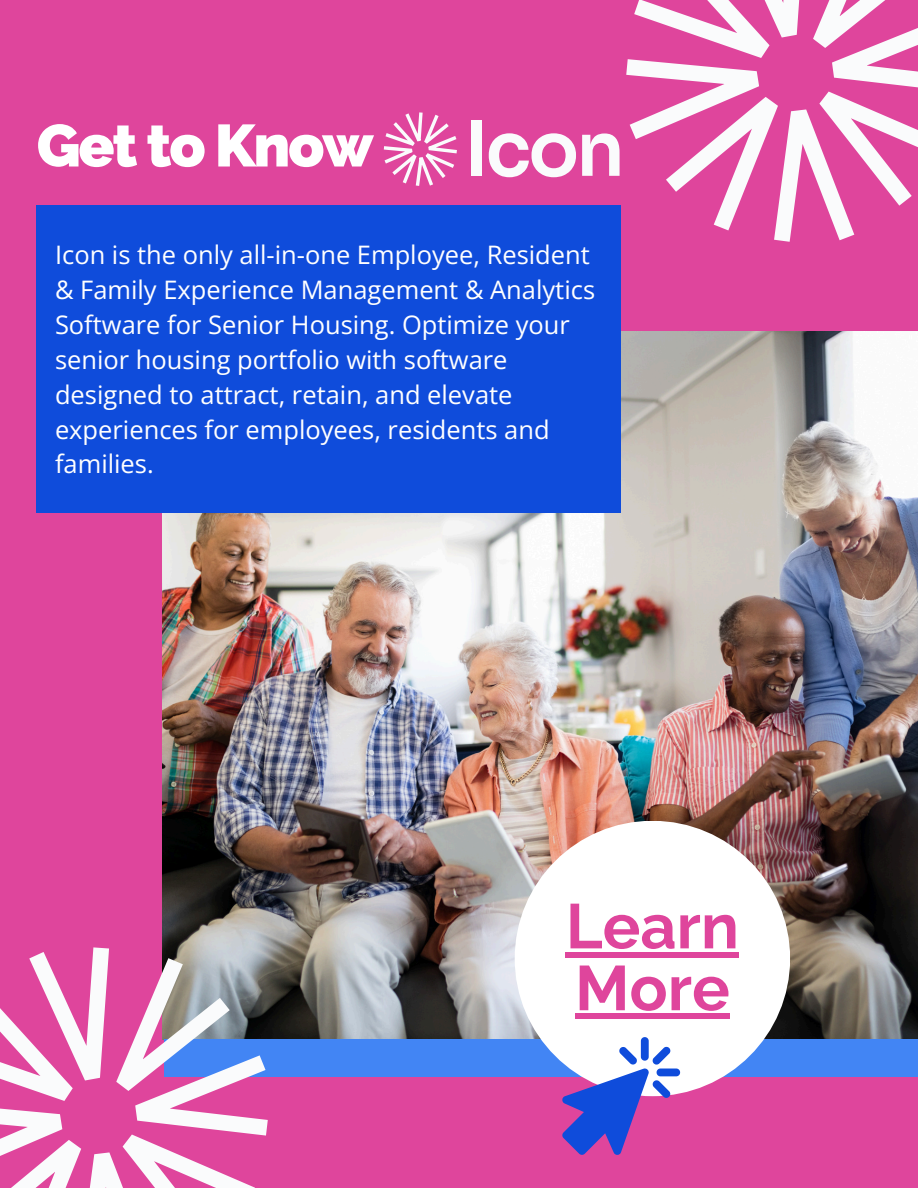
<style>
.page{position:relative;width:918px;height:1188px;background:#df459c}
.page>*{position:absolute;margin:0;border:0;box-sizing:border-box;transform-origin:0 0}
.t1{font:700 63px/61.8px "Raleway";color:#df459c}
.t2{font:900 59.4px "Raleway";letter-spacing:-.035em;color:#fff}
.t3{font:25.5px/34.8px "Open Sans";color:#fff}
</style>
<div class="page">
<img style="left:162px;top:332px;width:756px;height:707px">
<div style="left:37px;top:206px;width:584px;height:307px;background:#0f4cdb"></div>
<div style="left:164px;top:1039px;width:754px;height:38px;background:#4285f4"></div>
<svg style="left:383px;top:112px;width:74px;height:74px"></svg>
<div style="left:471px;top:121px;width:11px;height:55px;background:#fafbfc"></div>
<svg style="left:489px;top:133px;width:87px;height:44px"></svg>
<div style="left:515px;top:821px;width:275px;height:275px;background:#fff;border-radius:50%"></div>
<svg style="left:562px;top:1037px;width:118px;height:118px"></svg>
<svg style="left:582px;top:0;width:336px;height:242px"></svg>
<div style="left:566px;top:952px;width:173px;height:5px;background:#df459c"></div>
<div style="left:575px;top:1014px;width:155px;height:5px;background:#df459c"></div>
<svg style="left:0;top:943px;width:275px;height:245px"></svg>
<p class="t2" style="left:37px;top:111px;width:338px">Get to Know</p>
<h1 class="t3" style="left:55px;top:237px;width:542px">Icon is the only all-in-one Employee, Resident &amp; Family Experience Management &amp; Analytics Software for Senior Housing. Optimize your senior housing portfolio with software designed to attract, retain, and elevate experiences for employees, residents and families.</h1>
<p class="t1" style="left:566px;top:895px;width:175px">Learn<br>More</p>
</div>
